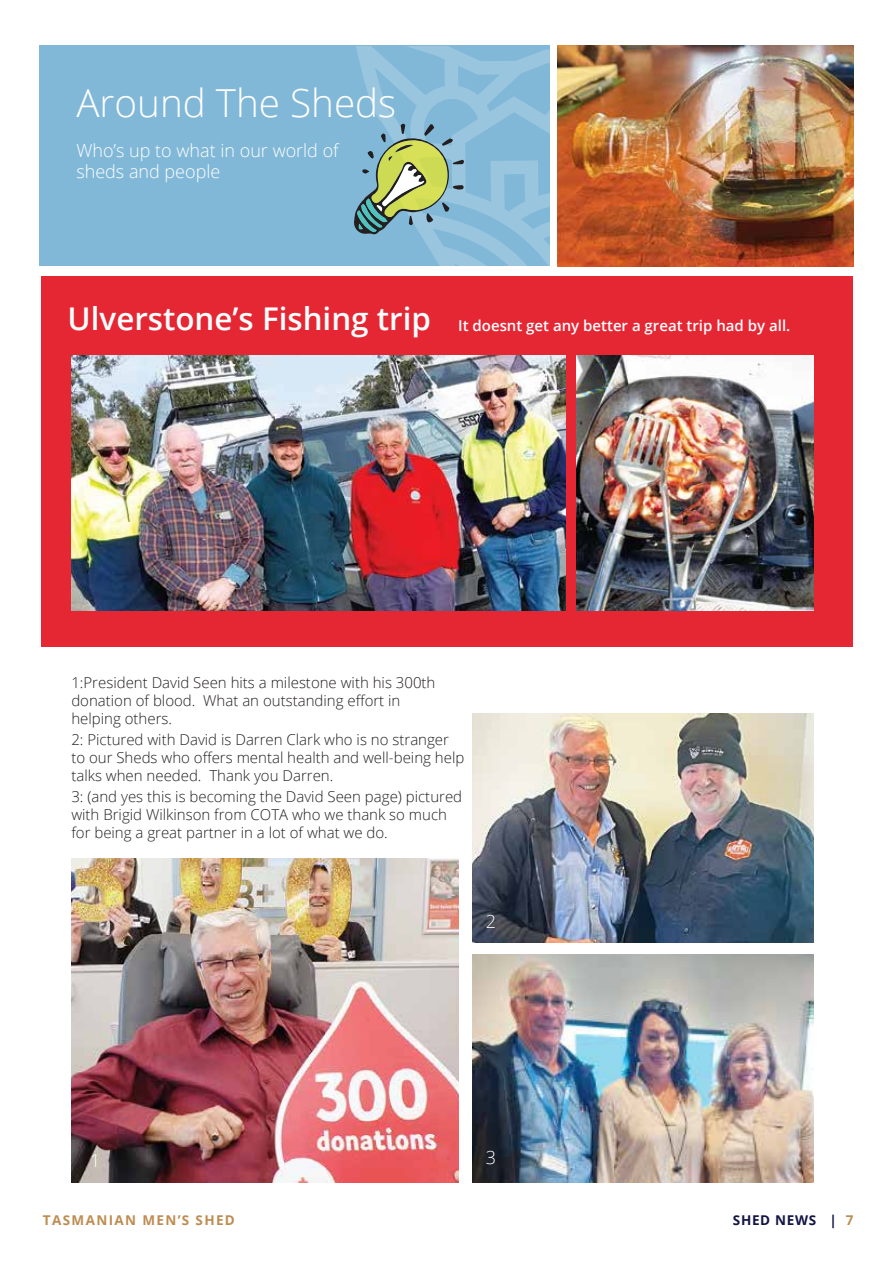
<style>
.page{position:relative;width:893px;height:1263px;background:#fff}
.page>*{position:absolute;margin:0;border:0;box-sizing:border-box;transform-origin:0 0}
.t1{font:300 38.7px "Open Sans";color:#fff}
.t2{font:600 31.35px "Open Sans";color:#fff}
.t3{font:300 18px/21.6px "Open Sans";color:#fff}
.t4{font:300 15px/18px "Open Sans";color:#231f20}
.t5{font:600 15px "Open Sans";color:#fff}
.t6{font:700 13.5px "Open Sans";letter-spacing:.1em;color:#be8c52}
.t7{font:700 13.5px "Open Sans";letter-spacing:.05em;color:#121443}
.s1{color:#be8c52}
</style>
<div class="page">
<div style="left:41px;top:276px;width:811px;height:371px;background:#e52734"></div>
<div style="left:39px;top:45px;width:510px;height:221px;background:#81b8d8"></div>
<img style="left:576px;top:355px;width:237px;height:256px">
<img style="left:72px;top:355px;width:493px;height:256px">
<img style="left:72px;top:859px;width:386px;height:323px">
<img style="left:472px;top:714px;width:341px;height:228px">
<img style="left:472px;top:954px;width:341px;height:228px">
<img style="left:558px;top:45px;width:295px;height:221px">
<svg style="left:354px;top:46px;width:196px;height:220px"></svg>
<h1 class="t1" style="left:76px;top:76px;width:321px">Around The Sheds</h1>
<p class="t3" style="left:76px;top:139px;width:264px">Who’s up to what in our world of sheds and people</p>
<h2 class="t2" style="left:68px;top:297px;width:365px">Ulverstone’s Fishing trip</h2>
<p class="t5" style="left:458px;top:315px;width:334px">It doesnt get any better a great trip had by all.</p>
<p class="t4" style="left:71px;top:673px;width:366px">1:President David Seen hits a milestone with his 300th donation of blood. What an outstanding effort in helping others.</p>
<p class="t4" style="left:71px;top:730px;width:394px">2: Pictured with David is Darren Clark who is no stranger to our Sheds who offers mental health and well-being help talks when needed. Thank you Darren.</p>
<p class="t4" style="left:71px;top:787px;width:392px">3: (and yes this is becoming the David Seen page) pictured with Brigid Wilkinson from COTA who we thank so much for being a great partner in a lot of what we do.</p>
<p class="t3" style="left:486px;top:910px;width:12px">2</p>
<p class="t3" style="left:90px;top:1149px;width:12px">1</p>
<p class="t3" style="left:486px;top:1146px;width:12px">3</p>
<p class="t6" style="left:43px;top:1210px;width:193px">TASMANIAN MEN’S SHED</p>
<p class="t7" style="left:733px;top:1210px;width:122px">SHED NEWS | <span class="s1">7</span></p>
</div>
